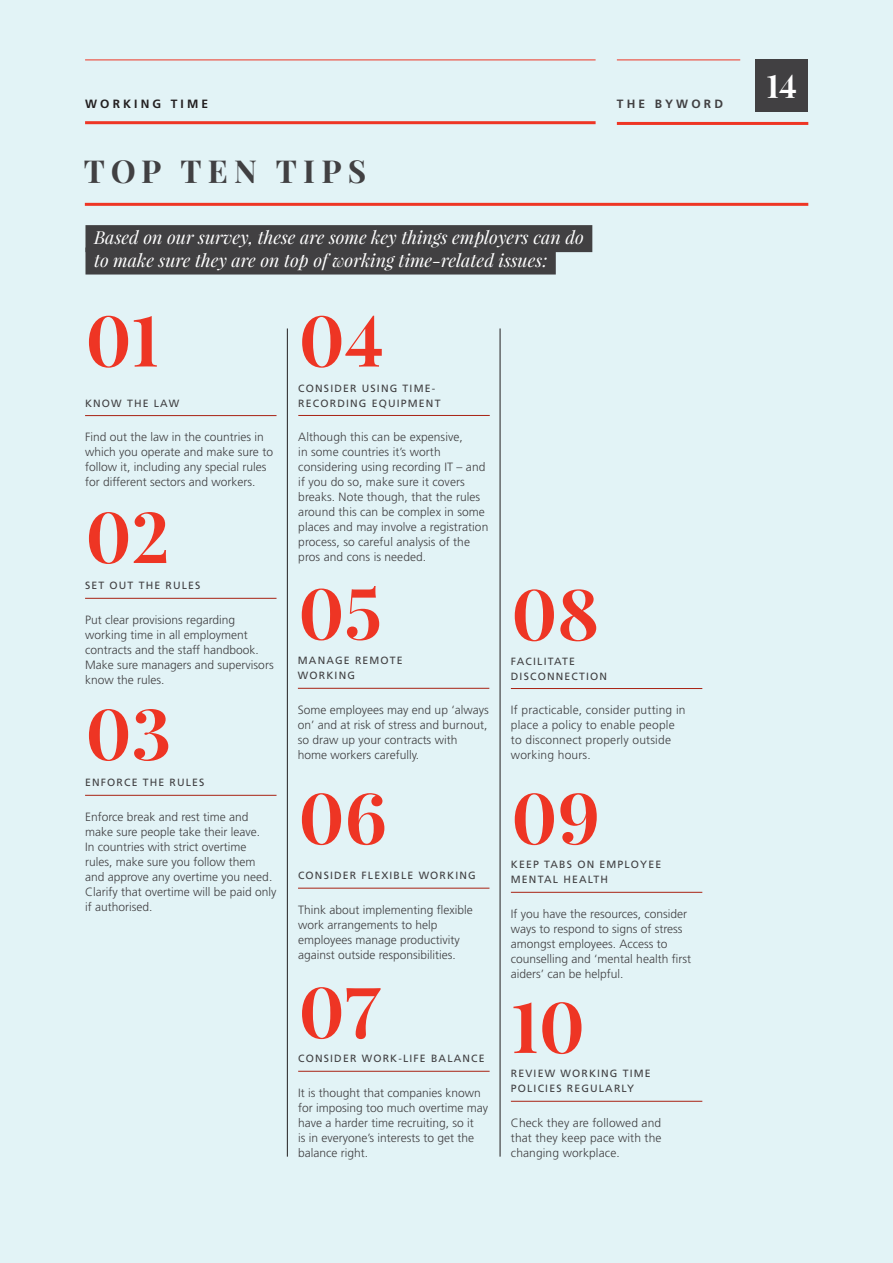
<style>
.page{position:relative;width:893px;height:1263px;background:#fff}
.page>*{position:absolute;margin:0;border:0;box-sizing:border-box;transform-origin:0 0}
.t1{font:700 70.65px "Playfair Display";color:#ee3524}
.t2{font:700 32.25px "Playfair Display";color:#fff}
.t3{font:700 31.65px "Playfair Display";letter-spacing:.19em;color:#414042}
.t4{font:italic 17.85px/22.4px "Playfair Display";color:#fff}
.t5{font:300 12px/15px "Frutiger LT Std";color:#414042}
.t6{font:700 12px "Frutiger LT Std";letter-spacing:.26em;color:#231f20}
.t7{font:700 12px "Frutiger LT Std";letter-spacing:.26em;color:#414042}
.t8{font:10.5px/15px "Frutiger LT Std";letter-spacing:.11em;color:#414042}
</style>
<div class="page">
<div style="left:0;top:0;width:892px;height:1263px;background:#e2f3f6"></div>
<hr style="left:85px;top:60px;width:510px;height:1px;background:#ee3524">
<hr style="left:85px;top:121px;width:510px;height:3px;background:#ee3524">
<hr style="left:617px;top:60px;width:123px;height:1px;background:#ee3524">
<hr style="left:617px;top:122px;width:191px;height:3px;background:#ee3524">
<div style="left:755px;top:59px;width:53px;height:53px;background:#414042"></div>
<hr style="left:85px;top:203px;width:723px;height:3px;background:#ee3524">
<div style="left:85px;top:225px;width:507px;height:27px;background:#414042"></div>
<div style="left:85px;top:247px;width:470px;height:27px;background:#414042"></div>
<hr style="left:85px;top:415px;width:191px;height:1px;background:#a82213">
<hr style="left:511px;top:688px;width:191px;height:1px;background:#a82213">
<hr style="left:298px;top:415px;width:191px;height:1px;background:#a82213">
<hr style="left:85px;top:598px;width:191px;height:1px;background:#a82213">
<hr style="left:511px;top:892px;width:191px;height:1px;background:#a82213">
<hr style="left:298px;top:688px;width:191px;height:1px;background:#a82213">
<hr style="left:85px;top:795px;width:191px;height:1px;background:#a82213">
<hr style="left:511px;top:1101px;width:191px;height:1px;background:#a82213">
<hr style="left:298px;top:888px;width:191px;height:1px;background:#a82213">
<hr style="left:298px;top:1071px;width:191px;height:1px;background:#a82213">
<hr style="left:500px;top:328px;width:1px;height:829px;background:#231f20">
<hr style="left:287px;top:328px;width:1px;height:829px;background:#231f20">
<p class="t6" style="left:85px;top:97px;width:124px">WORKING TIME</p>
<p class="t7" style="left:617px;top:97px;width:108px">THE BYWORD</p>
<h3 class="t3" style="left:84px;top:151px;width:284px">TOP TEN TIPS</h3>
<h3 class="t4" style="left:94px;top:226px;width:491px">Based on our survey, these are some key things employers can do to make sure they are on top of working time-related issues:</h3>
<h1 class="t1" style="left:85px;top:296px;width:75px">01</h1>
<p class="t8" style="left:85px;top:396px;width:96px">KNOW THE LAW</p>
<p class="t5" style="left:85px;top:429px;width:189px">Find out the law in the countries in which you operate and make sure to follow it, including any special rules for different sectors and workers.</p>
<h1 class="t1" style="left:85px;top:492px;width:86px">02</h1>
<p class="t8" style="left:85px;top:578px;width:117px">SET OUT THE RULES</p>
<p class="t5" style="left:85px;top:612px;width:190px">Put clear provisions regarding working time in all employment contracts and the staff handbook.<br>Make sure managers and supervisors know the rules.</p>
<h1 class="t1" style="left:85px;top:689px;width:87px">03</h1>
<p class="t8" style="left:85px;top:775px;width:121px">ENFORCE THE RULES</p>
<p class="t5" style="left:85px;top:809px;width:193px">Enforce break and rest time and make sure people take their leave.<br>In countries with strict overtime rules, make sure you follow them and approve any overtime you need.<br>Clarify that overtime will be paid only if authorised.</p>
<h1 class="t1" style="left:299px;top:296px;width:87px">04</h1>
<p class="t8" style="left:298px;top:380px;width:144px">CONSIDER USING TIME-<br>RECORDING EQUIPMENT</p>
<p class="t5" style="left:298px;top:429px;width:191px">Although this can be expensive,<br>in some countries it’s worth considering using recording IT – and if you do so, make sure it covers breaks. Note though, that the rules around this can be complex in some places and may involve a registration process, so careful analysis of the</p>
<p class="t5" style="left:298px;top:549px;width:129px">pros and cons is needed.</p>
<h1 class="t1" style="left:298px;top:568px;width:85px">05</h1>
<p class="t8" style="left:298px;top:653px;width:106px">MANAGE REMOTE<br>WORKING</p>
<p class="t5" style="left:298px;top:702px;width:192px;text-align:justify">Some employees may end up ‘always on’ and at risk of stress and burnout, so draw up your contracts with</p>
<p class="t5" style="left:298px;top:747px;width:123px">home workers carefully.</p>
<h1 class="t1" style="left:298px;top:773px;width:90px">06</h1>
<p class="t8" style="left:298px;top:868px;width:179px">CONSIDER FLEXIBLE WORKING</p>
<p class="t5" style="left:298px;top:902px;width:176px">Think about implementing flexible work arrangements to help employees manage productivity against outside responsibilities.</p>
<h1 class="t1" style="left:298px;top:967px;width:83px">07</h1>
<p class="t8" style="left:298px;top:1051px;width:188px">CONSIDER WORK-LIFE BALANCE</p>
<p class="t5" style="left:298px;top:1085px;width:192px">It is thought that companies known for imposing too much overtime may have a harder time recruiting, so it<br>is in everyone’s interests to get the balance right.</p>
<h1 class="t1" style="left:511px;top:569px;width:89px">08</h1>
<p class="t8" style="left:511px;top:653px;width:98px">FACILITATE<br>DISCONNECTION</p>
<p class="t5" style="left:511px;top:702px;width:176px">If practicable, consider putting in place a policy to enable people to disconnect properly outside working hours.</p>
<h1 class="t1" style="left:511px;top:773px;width:90px">09</h1>
<p class="t8" style="left:511px;top:857px;width:152px">KEEP TABS ON EMPLOYEE<br>MENTAL HEALTH</p>
<p class="t5" style="left:511px;top:906px;width:182px">If you have the resources, consider ways to respond to signs of stress amongst employees. Access to counselling and ‘mental health first aiders’ can be helpful.</p>
<h1 class="t1" style="left:511px;top:982px;width:75px">10</h1>
<p class="t8" style="left:511px;top:1066px;width:141px">REVIEW WORKING TIME<br>POLICIES REGULARLY</p>
<p class="t5" style="left:511px;top:1115px;width:152px;text-align:justify">Check they are followed and that they keep pace with the changing workplace.</p>
<h2 class="t2" style="left:766px;top:66px;width:32px">14</h2>
</div>
